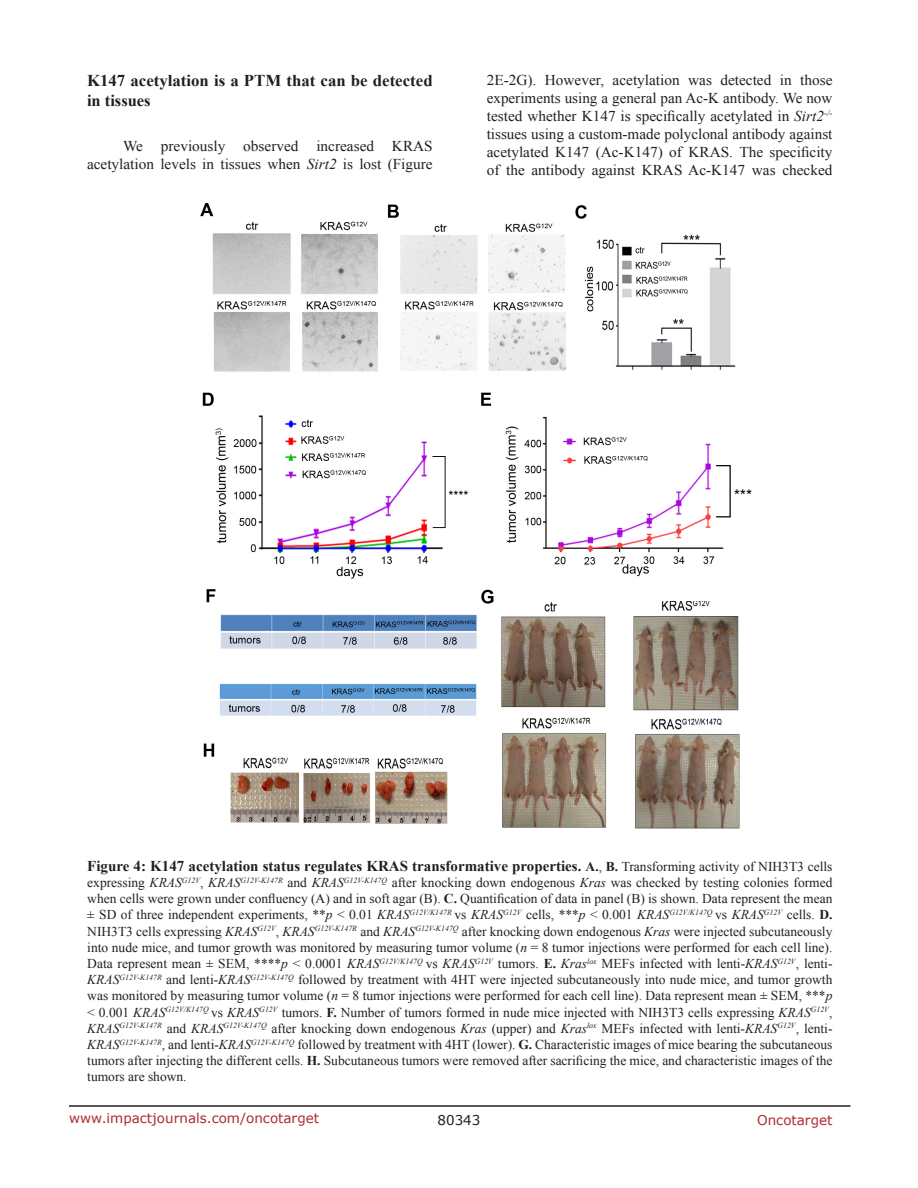
<style>
.page{position:relative;width:918px;height:1188px;background:#fff}
.page>*{position:absolute;margin:0;border:0;box-sizing:border-box;transform-origin:0 0}
.SubHeading{font:700 16.5px/19.8px "Times New Roman";color:#221f22}
.BodyText{font:15px/18px "Times New Roman";color:#221f22;text-align:right}
.FigureText{font:700 15px "Times New Roman";color:#221f22}
.FigureText-2{font:13.5px/16.2px "Times New Roman";color:#221f22;text-align:justify}
.t1{font:13.5px "Verdana";color:#ac2b31}
.t2{font:13.5px "Verdana";color:#221f22}
.s1{font-style:italic}
.s2{font-size:13.5px}
.s3{font-weight:400;font-size:13.5px}
.s4{font-weight:700}
</style>
<div class="page">
<hr style="left:69px;top:1105px;width:781px;height:2px;background:#231f20">
<img style="left:200px;top:203px;width:552px;height:626px">
<p class="SubHeading" style="left:87px;top:70px;width:347px">K147 acetylation is a PTM that can be detected in tissues</p>
<p class="BodyText" style="left:87px;top:137px;width:347px">We previously observed increased KRAS acetylation levels in tissues when <span class="s1">Sirt2</span> is lost (Figure</p>
<p class="BodyText" style="left:487px;top:71px;width:347px;text-align:justify">2E-2G). However, acetylation was detected in those experiments using a general pan Ac-K antibody. We now tested whether K147 is specifically acetylated in <span class="s1">Sirt2</span><sup>-/- </sup>tissues using a custom-made polyclonal antibody against acetylated K147 (Ac-K147) of KRAS. The specificity of the antibody against KRAS Ac-K147 was checked</p>
<p class="FigureText" style="left:87px;top:855px;width:747px">Figure 4: K147 acetylation status regulates KRAS transformative properties. <span class="s2">A.</span><span class="s3">,</span> <span class="s2">B.</span> <span class="s3">Transforming activity of NIH3T3 cells</span></p>
<p class="FigureText-2" style="left:87px;top:874px;width:747px">expressing <span class="s1">KRAS</span><sup>G12V</sup>, <span class="s1">KRAS</span><sup>G12V-K147R</sup> and <span class="s1">KRAS</span><sup>G12V-K147Q</sup> after knocking down endogenous <span class="s1">Kras</span> was checked by testing colonies formed when cells were grown under confluency (A) and in soft agar (B). <span class="s4">C.</span> Quantification of data in panel (B) is shown. Data represent the mean ± SD of three independent experiments, **<span class="s1">p</span> &lt; 0.01 <span class="s1">KRAS</span><sup>G12V/K147R</sup> vs <span class="s1">KRAS</span><sup>G12V</sup> cells, ***<span class="s1">p</span> &lt; 0.001 <span class="s1">KRAS</span><sup>G12V/K147Q</sup> vs <span class="s1">KRAS</span><sup>G12V</sup> cells. <span class="s4">D.<br></span>NIH3T3 cells expressing <span class="s1">KRAS</span><sup>G12V</sup>, <span class="s1">KRAS</span><sup>G12V-K147R</sup> and <span class="s1">KRAS</span><sup>G12V-K147Q</sup> after knocking down endogenous <span class="s1">Kras</span> were injected subcutaneously into nude mice, and tumor growth was monitored by measuring tumor volume (<span class="s1">n</span> = 8 tumor injections were performed for each cell line).<br>Data represent mean ± SEM, ****<span class="s1">p</span> &lt; 0.0001 <span class="s1">KRAS</span><sup>G12V/K147Q</sup> vs <span class="s1">KRAS</span><sup>G12V</sup> tumors. <span class="s4">E.</span> <span class="s1">Kras</span><sup>lox</sup> MEFs infected with lenti-<span class="s1">KRAS</span><sup>G12V</sup>, lenti-<span class="s1">KRAS</span><sup>G12V-K147R</sup> and lenti-<span class="s1">KRAS</span><sup>G12V-K147Q</sup> followed by treatment with 4HT were injected subcutaneously into nude mice, and tumor growth was monitored by measuring tumor volume (<span class="s1">n</span> = 8 tumor injections were performed for each cell line). Data represent mean ± SEM, ***<span class="s1">p </span>&lt; 0.001 <span class="s1">KRAS</span><sup>G12V/K147Q</sup> vs <span class="s1">KRAS</span><sup>G12V</sup> tumors. <span class="s4">F.</span> Number of tumors formed in nude mice injected with NIH3T3 cells expressing <span class="s1">KRAS</span><sup>G12V</sup>, <span class="s1">KRAS</span><sup>G12V-K147R</sup> and <span class="s1">KRAS</span><sup>G12V-K147Q</sup> after knocking down endogenous <span class="s1">Kras</span> (upper) and <span class="s1">Kras</span><sup>lox</sup> MEFs infected with lenti-<span class="s1">KRAS</span><sup>G12V</sup>, lenti-<span class="s1">KRAS</span><sup>G12V-K147R</sup>, and lenti-<span class="s1">KRAS</span><sup>G12V-K147Q</sup> followed by treatment with 4HT (lower). <span class="s4">G.</span> Characteristic images of mice bearing the subcutaneous tumors after injecting the different cells. <span class="s4">H.</span> Subcutaneous tumors were removed after sacrificing the mice, and characteristic images of the tumors are shown.</p>
<p class="t1" style="left:69px;top:1109px;width:252px">www.impactjournals.com/oncotarget</p>
<p class="t2" style="left:438px;top:1111px;width:44px">80343</p>
<p class="t1" style="left:757px;top:1111px;width:77px">Oncotarget</p>
</div>
